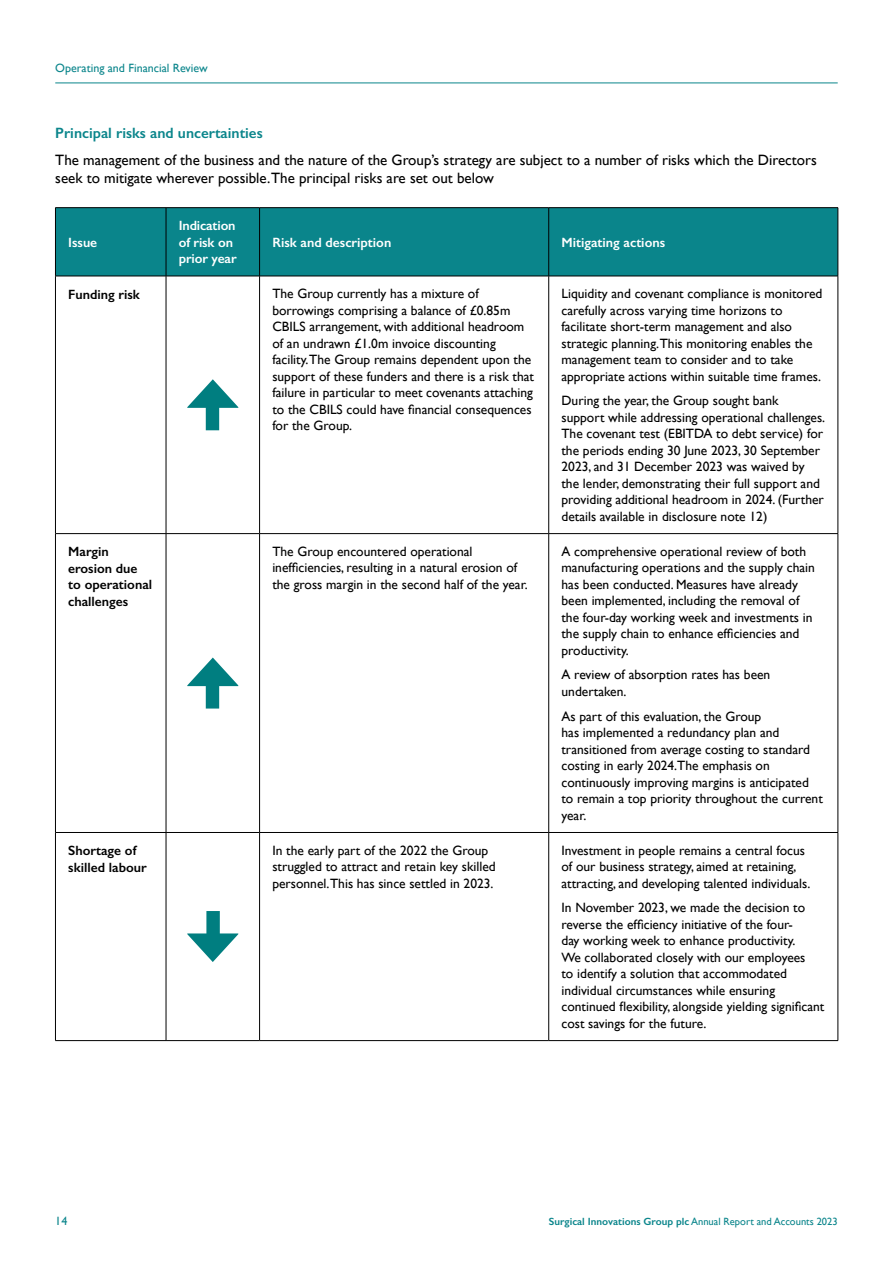
<style>
.page{position:relative;width:893px;height:1263px;background:#fff}
.page>*{position:absolute;margin:0;border:0;box-sizing:border-box;transform-origin:0 0}
.Body{font:15px/18px "Gill Sans";color:#000}
.Sub_hd_B_no_space{font:600 15px "Gill Sans";color:#0a858b}
.table_text{font:13.5px/16.5px "Gill Sans";color:#000}
.table_text-2{font:600 13.5px/16.5px "Gill Sans";color:#000}
.table_hd{font:600 13.5px/16.5px "Gill Sans";color:#fff}
.t1{font:12px "Gill Sans";color:#0a858b}
.t2{font:600 10.5px "Gill Sans";color:#0a858b}
.s1{font-weight:400}
</style>
<div class="page">
<hr style="left:55px;top:83px;width:783px;height:1px;background:#0a858b">
<div style="left:56px;top:208px;width:782px;height:68px;background:#0a858b"></div>
<hr style="left:55px;top:207px;width:111px;height:1px;background:#000">
<hr style="left:55px;top:208px;width:1px;height:68px;background:#000">
<hr style="left:166px;top:207px;width:94px;height:1px;background:#000">
<hr style="left:166px;top:208px;width:1px;height:68px;background:#000">
<hr style="left:260px;top:207px;width:289px;height:1px;background:#000">
<hr style="left:259px;top:208px;width:1px;height:68px;background:#000">
<hr style="left:549px;top:207px;width:289px;height:1px;background:#000">
<hr style="left:548px;top:208px;width:1px;height:68px;background:#000">
<hr style="left:838px;top:208px;width:1px;height:68px;background:#000">
<hr style="left:55px;top:276px;width:111px;height:1px;background:#000">
<hr style="left:55px;top:276px;width:1px;height:257px;background:#000">
<hr style="left:166px;top:276px;width:94px;height:1px;background:#000">
<hr style="left:166px;top:276px;width:1px;height:257px;background:#000">
<hr style="left:260px;top:276px;width:289px;height:1px;background:#000">
<hr style="left:259px;top:276px;width:1px;height:257px;background:#000">
<hr style="left:549px;top:276px;width:289px;height:1px;background:#000">
<hr style="left:548px;top:276px;width:1px;height:257px;background:#000">
<hr style="left:838px;top:276px;width:1px;height:257px;background:#000">
<hr style="left:55px;top:533px;width:111px;height:1px;background:#000">
<hr style="left:55px;top:534px;width:1px;height:298px;background:#000">
<hr style="left:166px;top:533px;width:94px;height:1px;background:#000">
<hr style="left:166px;top:534px;width:1px;height:298px;background:#000">
<hr style="left:260px;top:533px;width:289px;height:1px;background:#000">
<hr style="left:259px;top:534px;width:1px;height:298px;background:#000">
<hr style="left:549px;top:533px;width:289px;height:1px;background:#000">
<hr style="left:548px;top:534px;width:1px;height:298px;background:#000">
<hr style="left:838px;top:534px;width:1px;height:298px;background:#000">
<hr style="left:55px;top:832px;width:111px;height:1px;background:#000">
<hr style="left:55px;top:833px;width:1px;height:207px;background:#000">
<hr style="left:166px;top:832px;width:94px;height:1px;background:#000">
<hr style="left:166px;top:833px;width:1px;height:207px;background:#000">
<hr style="left:260px;top:832px;width:289px;height:1px;background:#000">
<hr style="left:259px;top:833px;width:1px;height:207px;background:#000">
<hr style="left:549px;top:832px;width:289px;height:1px;background:#000">
<hr style="left:548px;top:833px;width:1px;height:207px;background:#000">
<hr style="left:838px;top:833px;width:1px;height:207px;background:#000">
<hr style="left:55px;top:1040px;width:111px;height:1px;background:#000">
<hr style="left:166px;top:1040px;width:94px;height:1px;background:#000">
<hr style="left:260px;top:1040px;width:289px;height:1px;background:#000">
<hr style="left:549px;top:1040px;width:289px;height:1px;background:#000">
<svg style="left:187px;top:379px;width:51px;height:51px"></svg>
<svg style="left:187px;top:657px;width:51px;height:51px"></svg>
<svg style="left:187px;top:911px;width:51px;height:51px"></svg>
<p class="t1" style="left:55px;top:61px;width:154px">Operating and Financial Review</p>
<p class="Sub_hd_B_no_space" style="left:55px;top:124px;width:209px">Principal risks and uncertainties</p>
<p class="Body" style="left:55px;top:151px;width:763px">The management of the business and the nature of the Group’s strategy are subject to a number of risks which the Directors seek to mitigate wherever possible.The principal risks are set out below</p>
<p class="table_hd" style="left:68px;top:234px;width:31px">Issue</p>
<p class="table_hd" style="left:179px;top:217px;width:59px">Indication of risk on prior year</p>
<p class="table_hd" style="left:272px;top:234px;width:121px">Risk and description</p>
<p class="table_hd" style="left:561px;top:234px;width:105px">Mitigating actions</p>
<p class="table_text-2" style="left:68px;top:286px;width:73px">Funding risk</p>
<p class="table_text" style="left:272px;top:285px;width:263px">The Group currently has a mixture of borrowings comprising a balance of £0.85m CBILS arrangement, with additional headroom of an undrawn £1.0m invoice discounting facility.The Group remains dependent upon the support of these funders and there is a risk that failure in particular to meet covenants attaching to the CBILS could have financial consequences for the Group.</p>
<p class="table_text" style="left:561px;top:285px;width:262px">Liquidity and covenant compliance is monitored carefully across varying time horizons to facilitate short-term management and also strategic planning.This monitoring enables the management team to consider and to take appropriate actions within suitable time frames.</p>
<p class="table_text" style="left:561px;top:392px;width:265px">During the year, the Group sought bank<br>support while addressing operational challenges.<br>The covenant test (EBITDA to debt service) for the periods ending 30 June 2023, 30 September 2023, and 31 December 2023 was waived by the lender, demonstrating their full support and providing additional headroom in 2024. (Further details available in disclosure note 12)</p>
<p class="table_text-2" style="left:68px;top:543px;width:85px">Margin erosion due to operational challenges</p>
<p class="table_text" style="left:272px;top:543px;width:257px">The Group encountered operational inefficiencies, resulting in a natural erosion of the gross margin in the second half of the year.</p>
<p class="table_text" style="left:561px;top:543px;width:255px">A comprehensive operational review of both manufacturing operations and the supply chain has been conducted. Measures have already been implemented, including the removal of the four-day working week and investments in the supply chain to enhance efficiencies and productivity.</p>
<p class="table_text" style="left:561px;top:666px;width:210px">A review of absorption rates has been undertaken.</p>
<p class="table_text" style="left:561px;top:708px;width:263px">As part of this evaluation, the Group<br>has implemented a redundancy plan and transitioned from average costing to standard costing in early 2024.The emphasis on continuously improving margins is anticipated to remain a top priority throughout the current year.</p>
<p class="table_text-2" style="left:68px;top:842px;width:80px">Shortage of skilled labour</p>
<p class="table_text" style="left:272px;top:842px;width:225px">In the early part of the 2022 the Group struggled to attract and retain key skilled personnel.This has since settled in 2023.</p>
<p class="table_text" style="left:561px;top:842px;width:250px">Investment in people remains a central focus of our business strategy, aimed at retaining, attracting, and developing talented individuals.</p>
<p class="table_text" style="left:561px;top:899px;width:264px">In November 2023, we made the decision to reverse the efficiency initiative of the four-<br>day working week to enhance productivity.<br>We collaborated closely with our employees<br>to identify a solution that accommodated individual circumstances while ensuring continued flexibility, alongside yielding significant cost savings for the future.</p>
<p class="t1" style="left:55px;top:1213px;width:14px">14</p>
<p class="t2" style="left:549px;top:1214px;width:290px">Surgical Innovations Group plc <span class="s1">Annual Report and Accounts 2023</span></p>
</div>
